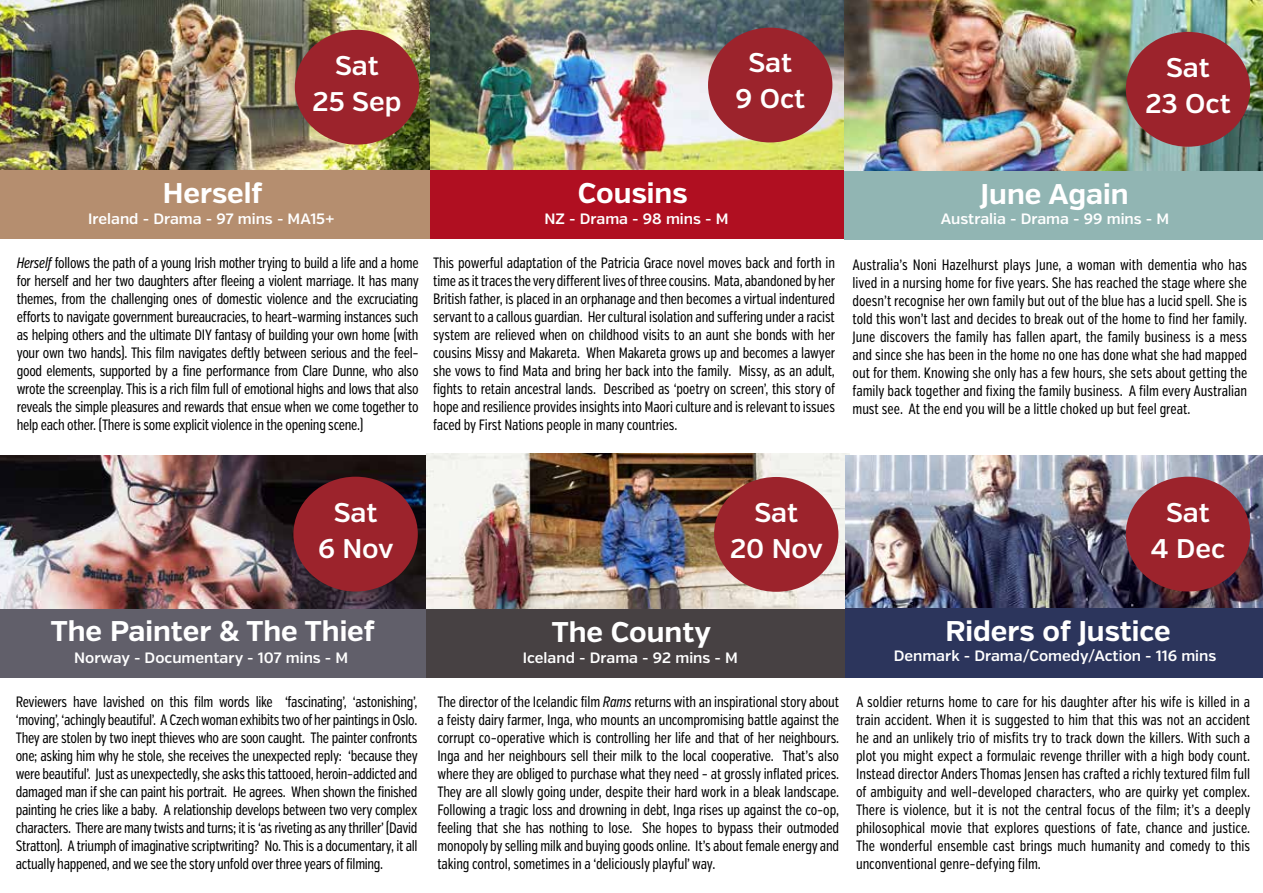
<style>
.page{position:relative;width:1263px;height:893px;background:#fff}
.page>*{position:absolute;margin:0;border:0;box-sizing:border-box;transform-origin:0 0}
.t1{font:700 28.5px "Verb";color:#fff}
.t2{font:600 27px/36px "Verb";color:#fff;text-align:center}
.t3{font:15px/18px "Verb Comp";letter-spacing:-.01em;color:#000;text-align:justify}
.t4{font:600 15px "Verb";color:#fff}
.s1{font-style:italic}
</style>
<div class="page">
<img style="left:427px;top:454px;width:422px;height:156px">
<div style="left:380px;top:610px;width:468px;height:68px;background:#474143"></div>
<div style="left:714px;top:477px;width:124px;height:115px;background:#9c232c;border-radius:50%"></div>
<img style="left:429px;top:0;width:834px;height:171px">
<div style="left:348px;top:170px;width:498px;height:69px;background:#b00f21"></div>
<div style="left:708px;top:28px;width:124px;height:114px;background:#9c232c;border-radius:50%"></div>
<div style="left:844px;top:171px;width:419px;height:69px;background:#91b5b3"></div>
<div style="left:1126px;top:32px;width:124px;height:115px;background:#9c232c;border-radius:50%"></div>
<img style="left:0;top:455px;width:425px;height:154px">
<div style="left:0;top:609px;width:425px;height:68px;background:#615f6a"></div>
<div style="left:293px;top:477px;width:125px;height:114px;background:#9c232c;border-radius:50%"></div>
<img style="left:0;top:0;width:429px;height:171px">
<div style="left:0;top:171px;width:429px;height:68px;background:#b58e6f"></div>
<div style="left:295px;top:30px;width:124px;height:115px;background:#9c232c;border-radius:50%"></div>
<img style="left:846px;top:455px;width:417px;height:153px">
<div style="left:846px;top:608px;width:417px;height:69px;background:#2c355c"></div>
<div style="left:1126px;top:477px;width:124px;height:114px;background:#9c232c;border-radius:50%"></div>
<h2 class="t2" style="left:313px;top:48px;width:90px">Sat<br>25 Sep</h2>
<h2 class="t2" style="left:735px;top:45px;width:71px">Sat<br>9 Oct</h2>
<h2 class="t2" style="left:1145px;top:50px;width:87px">Sat<br>23 Oct</h2>
<h1 class="t1" style="left:163px;top:176px;width:101px">Herself</h1>
<p class="t4" style="left:88px;top:210px;width:248px">Ireland - Drama - 97 mins - MA15+</p>
<p class="t3" style="left:17px;top:254px;width:403px"><span class="s1">Herself</span> follows the path of a young Irish mother trying to build a life and a home for herself and her two daughters after fleeing a violent marriage. It has many themes, from the challenging ones of domestic violence and the excruciating efforts to navigate government bureaucracies, to heart–warming instances such as helping others and the ultimate DIY fantasy of building your own home (with your own two hands). This film navigates deftly between serious and the feel– good elements, supported by a fine performance from Clare Dunne, who also wrote the screenplay. This is a rich film full of emotional highs and lows that also reveals the simple pleasures and rewards that ensue when we come together to help each other. (There is some explicit violence in the opening scene.)</p>
<h1 class="t1" style="left:578px;top:176px;width:111px">Cousins</h1>
<p class="t4" style="left:544px;top:210px;width:186px">NZ - Drama - 98 mins - M</p>
<p class="t3" style="left:433px;top:254px;width:403px">This powerful adaptation of the Patricia Grace novel moves back and forth in time as it traces the very different lives of three cousins. Mata, abandoned by her British father, is placed in an orphanage and then becomes a virtual indentured servant to a callous guardian. Her cultural isolation and suffering under a racist system are relieved when on childhood visits to an aunt she bonds with her cousins Missy and Makareta. When Makareta grows up and becomes a lawyer she vows to find Mata and bring her back into the family. Missy, as an adult, fights to retain ancestral lands. Described as ‘poetry on screen’, this story of hope and resilience provides insights into Maori culture and is relevant to issues faced by First Nations people in many countries.</p>
<h1 class="t1" style="left:980px;top:177px;width:150px">June Again</h1>
<p class="t4" style="left:941px;top:210px;width:230px">Australia - Drama - 99 mins - M</p>
<p class="t3" style="left:852px;top:256px;width:396px">Australia’s Noni Hazelhurst plays June, a woman with dementia who has lived in a nursing home for five years. She has reached the stage where she doesn’t recognise her own family but out of the blue has a lucid spell. She is told this won’t last and decides to break out of the home to find her family.<br>June discovers the family has fallen apart, the family business is a mess and since she has been in the home no one has done what she had mapped out for them. Knowing she only has a few hours, she sets about getting the family back together and fixing the family business. A film every Australian must see. At the end you will be a little choked up but feel great.</p>
<h2 class="t2" style="left:318px;top:494px;width:77px">Sat<br>6 Nov</h2>
<h2 class="t2" style="left:730px;top:495px;width:95px">Sat<br>20 Nov</h2>
<h2 class="t2" style="left:1151px;top:494px;width:76px">Sat<br>4 Dec</h2>
<h1 class="t1" style="left:51px;top:614px;width:326px">The Painter &amp; The Thief</h1>
<p class="t4" style="left:74px;top:649px;width:276px">Norway - Documentary - 107 mins - M</p>
<p class="t3" style="left:16px;top:693px;width:403px">Reviewers have lavished on this film words like ‘fascinating’, ‘astonishing’, ‘moving’, ‘achingly beautiful’. A Czech woman exhibits two of her paintings in Oslo.<br>They are stolen by two inept thieves who are soon caught. The painter confronts one; asking him why he stole, she receives the unexpected reply: ‘because they were beautiful’. Just as unexpectedly, she asks this tattooed, heroin–addicted and damaged man if she can paint his portrait. He agrees. When shown the finished painting he cries like a baby. A relationship develops between two very complex characters. There are many twists and turns; it is ‘as riveting as any thriller’ (David Stratton). A triumph of imaginative scriptwriting? No. This is a documentary, it all actually happened, and we see the story unfold over three years of filming.</p>
<h1 class="t1" style="left:552px;top:615px;width:161px">The County</h1>
<p class="t4" style="left:523px;top:649px;width:217px">Iceland - Drama - 92 mins - M</p>
<p class="t3" style="left:437px;top:693px;width:403px">The director of the Icelandic film <span class="s1">Rams</span> returns with an inspirational story about a feisty dairy farmer, Inga, who mounts an uncompromising battle against the corrupt co–operative which is controlling her life and that of her neighbours.<br>Inga and her neighbours sell their milk to the local cooperative. That’s also where they are obliged to purchase what they need – at grossly inflated prices.<br>They are all slowly going under, despite their hard work in a bleak landscape.<br>Following a tragic loss and drowning in debt, Inga rises up against the co–op, feeling that she has nothing to lose. She hopes to bypass their outmoded monopoly by selling milk and buying goods online. It’s about female energy and taking control, sometimes in a ‘deliciously playful’ way.</p>
<h1 class="t1" style="left:945px;top:614px;width:227px">Riders of Justice</h1>
<p class="t4" style="left:894px;top:647px;width:324px">Denmark - Drama/Comedy/Action - 116 mins</p>
<p class="t3" style="left:856px;top:693px;width:396px">A soldier returns home to care for his daughter after his wife is killed in a train accident. When it is suggested to him that this was not an accident he and an unlikely trio of misfits try to track down the killers. With such a plot you might expect a formulaic revenge thriller with a high body count.<br>Instead director Anders Thomas Jensen has crafted a richly textured film full of ambiguity and well–developed characters, who are quirky yet complex.<br>There is violence, but it is not the central focus of the film; it’s a deeply philosophical movie that explores questions of fate, chance and justice.<br>The wonderful ensemble cast brings much humanity and comedy to this unconventional genre–defying film.</p>
</div>
